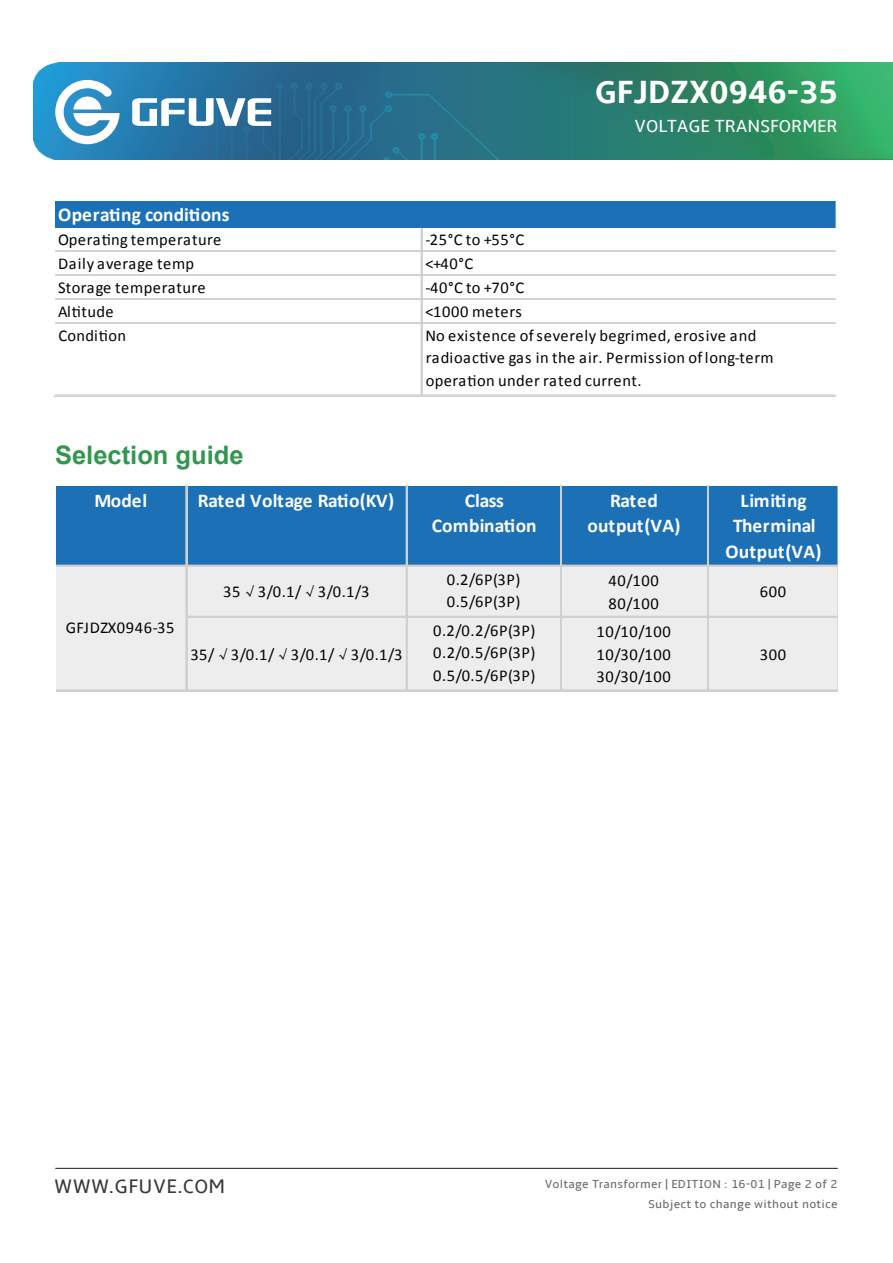
<style>
.page{position:relative;width:893px;height:1263px;background:#fff}
.page>*{position:absolute;margin:0;border:0;box-sizing:border-box;transform-origin:0 0}
.t1{font:700 33px "Amble";color:#fff}
.t2{font:700 25.5px "Arial";color:#33964e}
.t3{font:20.1px "Amble";letter-spacing:.02em;color:#393939}
.t4{font:700 19.5px/25.5px "Calibri";color:#fff;text-align:center}
.t5{font:18px "Amble";color:#fff}
.t6{font:16.5px/22.5px "Calibri";letter-spacing:.04em;color:#030303}
.t7{font:16.5px "Calibri";letter-spacing:.02em;color:#030303}
.t8{font:12px/19.8px "Amble";letter-spacing:.02em;color:#67696b;text-align:right}
.s1{font-family:"Sim Sun"}
</style>
<div class="page">
<img style="left:33px;top:63px;width:860px;height:97px">
<svg style="left:55px;top:80px;width:65px;height:64px"></svg>
<svg style="left:132px;top:98px;width:139px;height:28px"></svg>
<hr style="left:55px;top:1168px;width:783px;height:1px;background:#211814">
<div style="left:55px;top:487px;width:784px;height:80px;background:#1c71b6"></div>
<div style="left:55px;top:565px;width:784px;height:126px;background:#ededed"></div>
<hr style="left:55px;top:565px;width:784px;height:2px;background:#cfd0d1">
<hr style="left:187px;top:616px;width:219px;height:2px;background:#cfd0d1">
<hr style="left:406px;top:485px;width:2px;height:131px;background:#cfd0d1">
<hr style="left:406px;top:616px;width:155px;height:2px;background:#cfd0d1">
<hr style="left:562px;top:616px;width:277px;height:2px;background:#cfd0d1">
<hr style="left:186px;top:485px;width:1px;height:205px;background:#cfd0d1">
<hr style="left:406px;top:618px;width:2px;height:72px;background:#cfd0d1">
<hr style="left:560px;top:485px;width:1px;height:205px;background:#cfd0d1">
<hr style="left:561px;top:485px;width:1px;height:205px;background:#cfd0d1">
<hr style="left:707px;top:485px;width:2px;height:205px;background:#cfd0d1">
<hr style="left:54px;top:689px;width:785px;height:1px;background:#cfd0d1">
<hr style="left:54px;top:690px;width:785px;height:1px;background:#cfd0d1">
<div style="left:36px;top:474px;width:19px;height:359px;background:#fff"></div>
<div style="left:838px;top:432px;width:19px;height:418px;background:#fff"></div>
<div style="left:55px;top:201px;width:783px;height:27px;background:#1c71b6"></div>
<hr style="left:55px;top:250px;width:781px;height:1px;background:#d0d4d6">
<hr style="left:55px;top:251px;width:781px;height:1px;background:#d0d4d6">
<hr style="left:55px;top:274px;width:781px;height:1px;background:#d0d4d6">
<hr style="left:55px;top:275px;width:781px;height:1px;background:#d0d4d6">
<hr style="left:55px;top:298px;width:781px;height:1px;background:#d0d4d6">
<hr style="left:55px;top:299px;width:781px;height:1px;background:#d0d4d6">
<hr style="left:55px;top:322px;width:781px;height:1px;background:#d0d4d6">
<hr style="left:55px;top:323px;width:781px;height:1px;background:#d0d4d6">
<hr style="left:55px;top:395px;width:781px;height:1px;background:#d0d4d6">
<hr style="left:421px;top:228px;width:1px;height:168px;background:#d0d4d6">
<div style="left:836px;top:167px;width:20px;height:247px;background:#fff"></div>
<h1 class="t1" style="left:595px;top:73px;width:244px">GFJDZX0946-35</h1>
<p class="t5" style="left:635px;top:116px;width:205px">VOLTAGE TRANSFORMER</p>
<p class="t4" style="left:58px;top:201px;width:173px">Operating conditions</p>
<p class="t7" style="left:58px;top:229px;width:165px">Operating temperature</p>
<p class="t6" style="left:425px;top:228px;width:100px">-25°C to +55°C</p>
<p class="t6" style="left:58px;top:252px;width:137px">Daily average temp</p>
<p class="t6" style="left:425px;top:252px;width:49px">&lt;+40°C</p>
<p class="t7" style="left:58px;top:277px;width:149px">Storage temperature</p>
<p class="t6" style="left:426px;top:276px;width:100px">-40°C to +70°C</p>
<p class="t6" style="left:58px;top:300px;width:57px">Altitude</p>
<p class="t6" style="left:426px;top:300px;width:98px">&lt;1000 meters</p>
<p class="t7" style="left:58px;top:325px;width:69px">Condition</p>
<p class="t6" style="left:426px;top:324px;width:349px">No existence ofseverely begrimed, erosive and radioactive gas in the air. Permission oflong-term operation under rated current.</p>
<h2 class="t2" style="left:55px;top:438px;width:190px">Selection guide</h2>
<p class="t4" style="left:94px;top:487px;width:54px">Model</p>
<p class="t4" style="left:198px;top:487px;width:198px">Rated Voltage Ratio(KV)</p>
<p class="t4" style="left:432px;top:487px;width:106px">Class<br>Combination</p>
<p class="t4" style="left:588px;top:487px;width:94px">Rated output(VA)</p>
<p class="t4" style="left:725px;top:487px;width:97px">Limiting<br>Therminal<br>Output(VA)</p>
<p class="t6" style="left:447px;top:568px;width:75px">0.2/6P(3P)<br>0.5/6P(3P)</p>
<p class="t6" style="left:223px;top:580px;width:148px">35<span class="s1">√</span>3/0.1/<span class="s1">√</span>3/0.1/3</p>
<p class="t6" style="left:608px;top:569px;width:52px">40/100<br>80/100</p>
<p class="t6" style="left:760px;top:580px;width:28px">600</p>
<p class="t6" style="left:190px;top:643px;width:214px">35/<span class="s1">√</span>3/0.1/<span class="s1">√</span>3/0.1/<span class="s1">√</span>3/0.1/3</p>
<p class="t6" style="left:66px;top:616px;width:110px">GFJDZX0946-35</p>
<p class="t6" style="left:433px;top:619px;width:104px;text-align:justify">0.2/0.2/6P(3P)<br>0.2/0.5/6P(3P)<br>0.5/0.5/6P(3P)</p>
<p class="t6" style="left:596px;top:620px;width:76px;text-align:justify">10/10/100<br>10/30/100<br>30/30/100</p>
<p class="t6" style="left:760px;top:643px;width:28px">300</p>
<p class="t3" style="left:54px;top:1174px;width:173px">WWW.GFUVE.COM</p>
<p class="t8" style="left:545px;top:1174px;width:294px">Voltage Transformer | EDITION : 16-01 | Page 2 of 2<br>Subject to change without notice</p>
</div>
